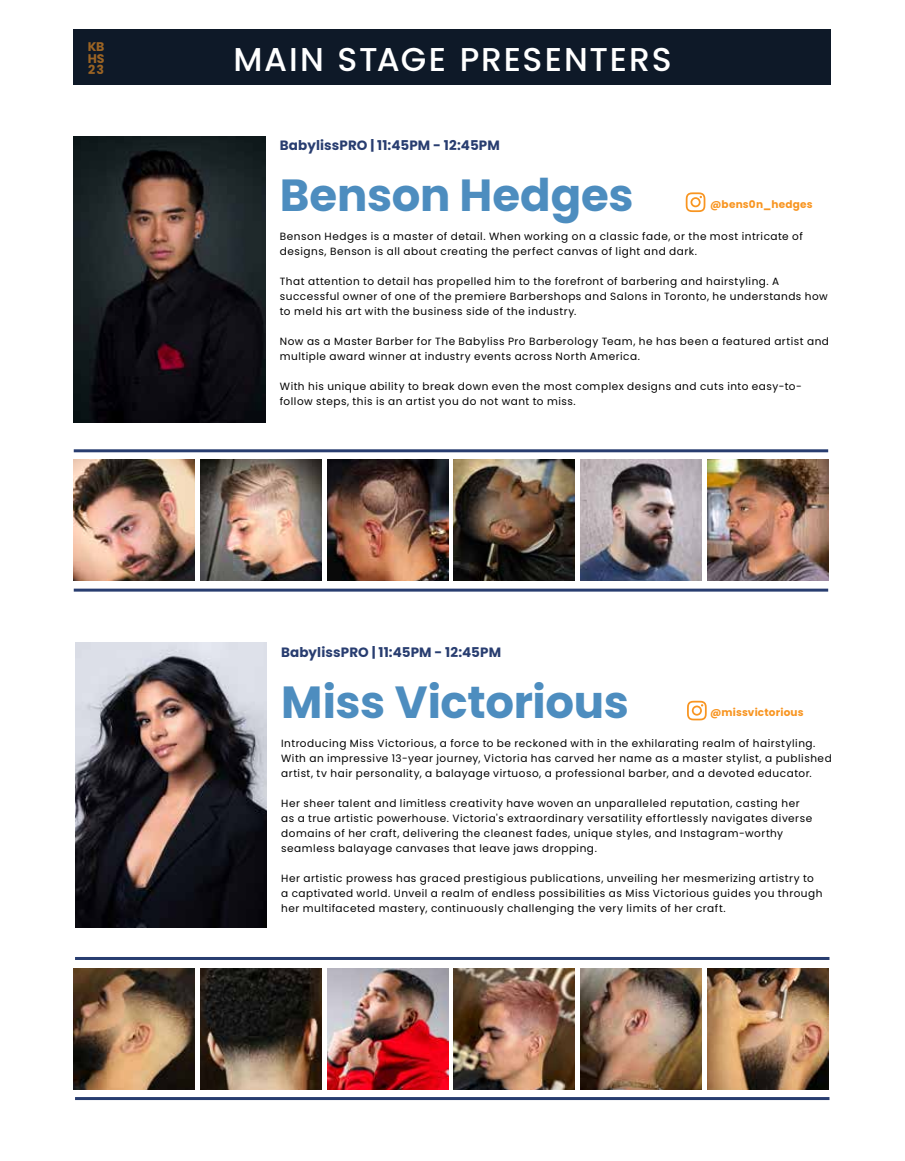
<style>
.page{position:relative;width:905px;height:1161px;background:#fff}
.page>*{position:absolute;margin:0;border:0;box-sizing:border-box;transform-origin:0 0}
.t1{font:700 45px "Poppins";letter-spacing:-.005em;color:#4d8dbf}
.t2{font:500 33px "Poppins";letter-spacing:.055em;color:#fff}
.t3{font:700 13.5px "Poppins";letter-spacing:.01em;color:#283d70}
.t4{font:700 12.6px/11.1px "Poppins";color:#f89521;text-align:justify}
.t5{font:10.5px/15px "Poppins";letter-spacing:.05em;color:#000}
.t6{font:700 10.5px "Poppins";letter-spacing:.02em;color:#f89521}
</style>
<div class="page">
<div style="left:74px;top:30px;width:757px;height:55px;background:#0e1928"></div>
<img style="left:75px;top:643px;width:192px;height:285px">
<img style="left:74px;top:968px;width:121px;height:121px">
<img style="left:580px;top:968px;width:121px;height:121px">
<img style="left:327px;top:968px;width:121px;height:121px">
<img style="left:200px;top:968px;width:121px;height:121px">
<img style="left:454px;top:968px;width:121px;height:121px">
<img style="left:707px;top:968px;width:121px;height:121px">
<hr style="left:75px;top:957px;width:754px;height:3px;background:#283d70">
<hr style="left:75px;top:1097px;width:754px;height:3px;background:#283d70">
<svg style="left:687px;top:701px;width:19px;height:19px"></svg>
<img style="left:74px;top:136px;width:191px;height:287px">
<img style="left:74px;top:460px;width:121px;height:121px">
<img style="left:327px;top:460px;width:121px;height:121px">
<img style="left:580px;top:460px;width:121px;height:121px">
<img style="left:200px;top:460px;width:121px;height:121px">
<img style="left:454px;top:460px;width:121px;height:121px">
<img style="left:707px;top:460px;width:121px;height:121px">
<hr style="left:74px;top:449px;width:754px;height:3px;background:#283d70">
<hr style="left:74px;top:589px;width:754px;height:3px;background:#283d70">
<svg style="left:685px;top:192px;width:20px;height:20px"></svg>
<p class="t4" style="left:87px;top:42px;width:19px">KB HS 23</p>
<h2 class="t2" style="left:233px;top:40px;width:440px">MAIN STAGE PRESENTERS</h2>
<p class="t3" style="left:280px;top:137px;width:221px">BabylissPRO | 11:45PM - 12:45PM</p>
<h1 class="t1" style="left:280px;top:169px;width:355px">Benson Hedges</h1>
<p class="t6" style="left:710px;top:198px;width:104px">@bens0n_hedges</p>
<p class="t5" style="left:280px;top:229px;width:524px">Benson Hedges is a master of detail. When working on a classic fade, or the most intricate of designs, Benson is all about creating the perfect canvas of light and dark.</p>
<p class="t5" style="left:280px;top:274px;width:549px">That attention to detail has propelled him to the forefront of barbering and hairstyling. A successful owner of one of the premiere Barbershops and Salons in Toronto, he understands how to meld his art with the business side of the industry.</p>
<p class="t5" style="left:280px;top:334px;width:550px">Now as a Master Barber for The Babyliss Pro Barberology Team, he has been a featured artist and multiple award winner at industry events across North America.</p>
<p class="t5" style="left:280px;top:379px;width:523px">With his unique ability to break down even the most complex designs and cuts into easy-to&shy;follow steps, this is an artist you do not want to miss.</p>
<p class="t3" style="left:281px;top:644px;width:221px">BabylissPRO | 11:45PM - 12:45PM</p>
<h1 class="t1" style="left:281px;top:676px;width:349px">Miss Victorious</h1>
<p class="t6" style="left:710px;top:706px;width:95px">@missvictorious</p>
<p class="t5" style="left:281px;top:736px;width:552px">Introducing Miss Victorious, a force to be reckoned with in the exhilarating realm of hairstyling.<br>With an impressive 13-year journey, Victoria has carved her name as a master stylist, a published artist, tv hair personality, a balayage virtuoso, a professional barber, and a devoted educator.</p>
<p class="t5" style="left:281px;top:796px;width:532px">Her sheer talent and limitless creativity have woven an unparalleled reputation, casting her as a true artistic powerhouse. Victoria's extraordinary versatility effortlessly navigates diverse domains of her craft, delivering the cleanest fades, unique styles, and Instagram-worthy seamless balayage canvases that leave jaws dropping.</p>
<p class="t5" style="left:281px;top:871px;width:543px">Her artistic prowess has graced prestigious publications, unveiling her mesmerizing artistry to a captivated world. Unveil a realm of endless possibilities as Miss Victorious guides you through her multifaceted mastery, continuously challenging the very limits of her craft.</p>
</div>
